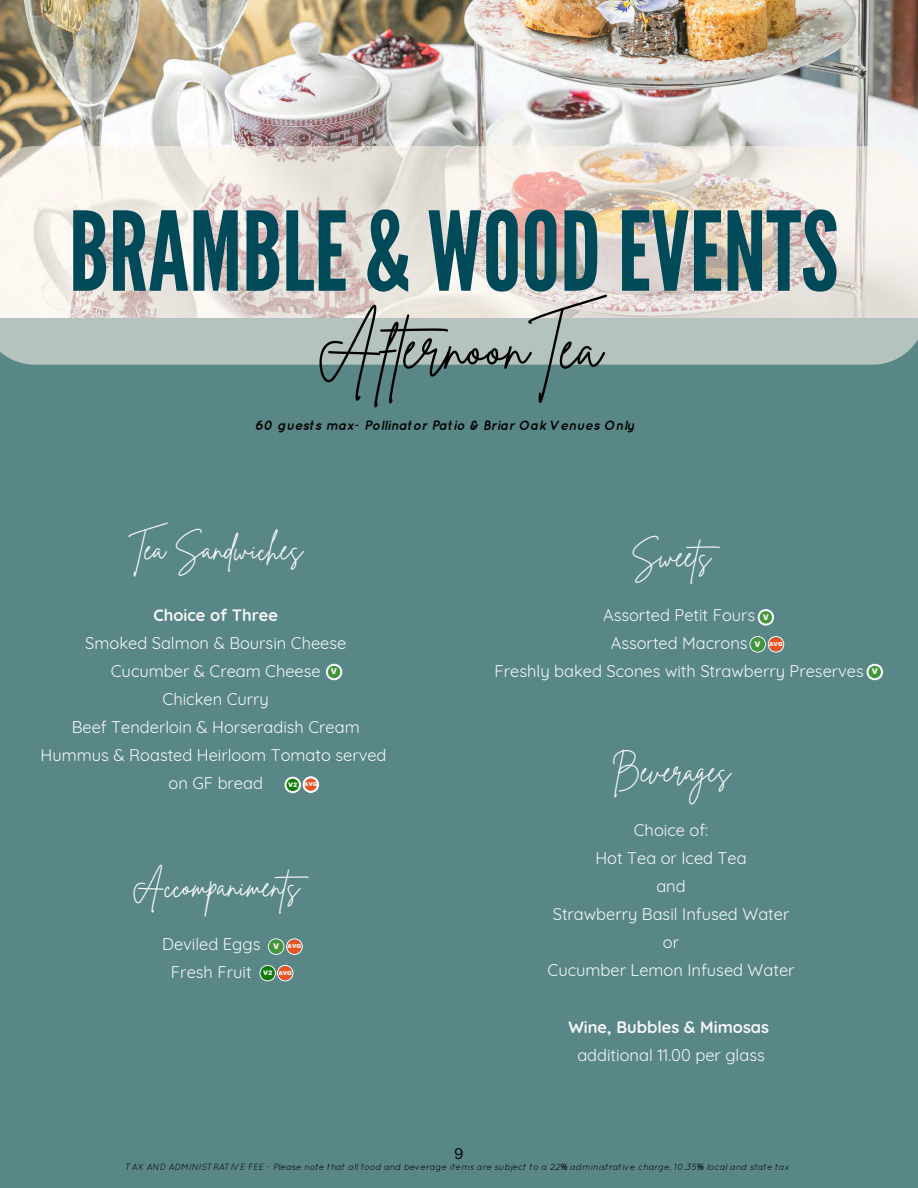
<style>
.page{position:relative;width:918px;height:1188px;background:#598686}
.page>*{position:absolute;margin:0;border:0;box-sizing:border-box;transform-origin:0 0}
.t1{font:109.5px "League Gothic";color:#004958}
.t2{font:60.6px "Brittany Signature";color:#000}
.t3{font:30.3px "Brittany Signature";color:#f4f7f7}
.t4{font:16.5px/28.2px "Quicksand";color:#f4f7f7;text-align:center}
.t5{font:15px "Canva Sans";color:#000}
.t6{font:italic 700 13.5px "Quicksand";color:#000}
.t7{font:italic 9px "Quicksand";color:#000}
.t8{font:900 7.95px "Archivo";color:#f4f7f7}
.t9{font:900 6.45px "Archivo";color:#f4f7f7}
.t10{font:900 5.7px "Archivo";color:#f4f7f7}
.s1{font-weight:700}
.s2{font-family:"Noto Sans"}
</style>
<div class="page">
<svg style="left:259px;top:965px;width:35px;height:17px"></svg>
<svg style="left:749px;top:636px;width:35px;height:17px"></svg>
<img style="left:0;top:0;width:918px;height:146px">
<svg style="left:0;top:146px;width:918px;height:219px;background:#dcd7d0"></svg>
<svg style="left:326px;top:664px;width:17px;height:16px"></svg>
<svg style="left:268px;top:938px;width:35px;height:17px"></svg>
<svg style="left:757px;top:609px;width:17px;height:17px"></svg>
<svg style="left:866px;top:664px;width:17px;height:16px"></svg>
<svg style="left:284px;top:776px;width:35px;height:17px"></svg>
<p class="t1" style="left:69px;top:188px;width:771px">BRAMBLE &amp; WOOD EVENTS</p>
<p class="t2" style="left:316px;top:308px;width:292px">AfternoonTea</p>
<p class="t6" style="left:255px;top:418px;width:381px">60 guests max- Pollinator Patio &amp; Briar Oak Venues Only</p>
<p class="t3" style="left:129px;top:530px;width:175px">Tea Sandwiches</p>
<p class="t4" style="left:41px;top:600px;width:347px"><span class="s1">Choice of Three<br></span>Smoked Salmon &amp; Boursin Cheese<br>Cucumber &amp; Cream Cheese<br>Chicken Curry<br>Beef Tenderloin &amp; Horseradish Cream<br>Hummus &amp; Roasted Heirloom Tomato served on GF bread</p>
<p class="t8" style="left:331px;top:667px;width:8px">V</p>
<p class="t10" style="left:304px;top:781px;width:15px">AVG</p>
<h2 class="t9" style="left:288px;top:781px;width:11px">V2</h2>
<p class="t3" style="left:132px;top:866px;width:187px">Accompaniments</p>
<p class="t4" style="left:162px;top:930px;width:100px">Deviled Eggs<br>Fresh Fruit</p>
<p class="t8" style="left:273px;top:942px;width:8px">V</p>
<p class="t10" style="left:288px;top:943px;width:15px">AVG</p>
<h5 class="t9" style="left:263px;top:969px;width:11px">V2</h5>
<h3 class="t10" style="left:278px;top:970px;width:15px">AVG</h3>
<h3 class="t3" style="left:631px;top:536px;width:99px">Sweets</h3>
<h4 class="t4" style="left:495px;top:600px;width:371px">Assorted Petit Fours<br>Assorted Macrons<br>Freshly baked Scones with Strawberry Preserves</h4>
<h3 class="t8" style="left:763px;top:613px;width:8px">V</h3>
<p class="t8" style="left:755px;top:640px;width:8px">V</p>
<h4 class="t10" style="left:769px;top:641px;width:15px">AVG</h4>
<h4 class="t8" style="left:872px;top:667px;width:8px">V</h4>
<p class="t3" style="left:612px;top:752px;width:120px">Beverages</p>
<p class="t4" style="left:548px;top:816px;width:249px">Choice of:<br>Hot Tea or Iced Tea<br>and<br>Strawberry Basil Infused Water or<br>Cucumber Lemon Infused Water</p>
<p class="t4" style="left:568px;top:1012px;width:202px"><span class="s1">Wine, Bubbles &amp; Mimosas </span>additional 11.00 per glass</p>
<p class="t5" style="left:454px;top:1143px;width:11px">9</p>
<h1 class="t7" style="left:126px;top:1162px;width:665px">TAX AND ADMINISTRATIVE FEE - Please note that all food and beverage items are subject to a 22<span class="s2">%</span> administrative charge, 10.35<span class="s2">%</span> local and state tax</h1>
</div>
